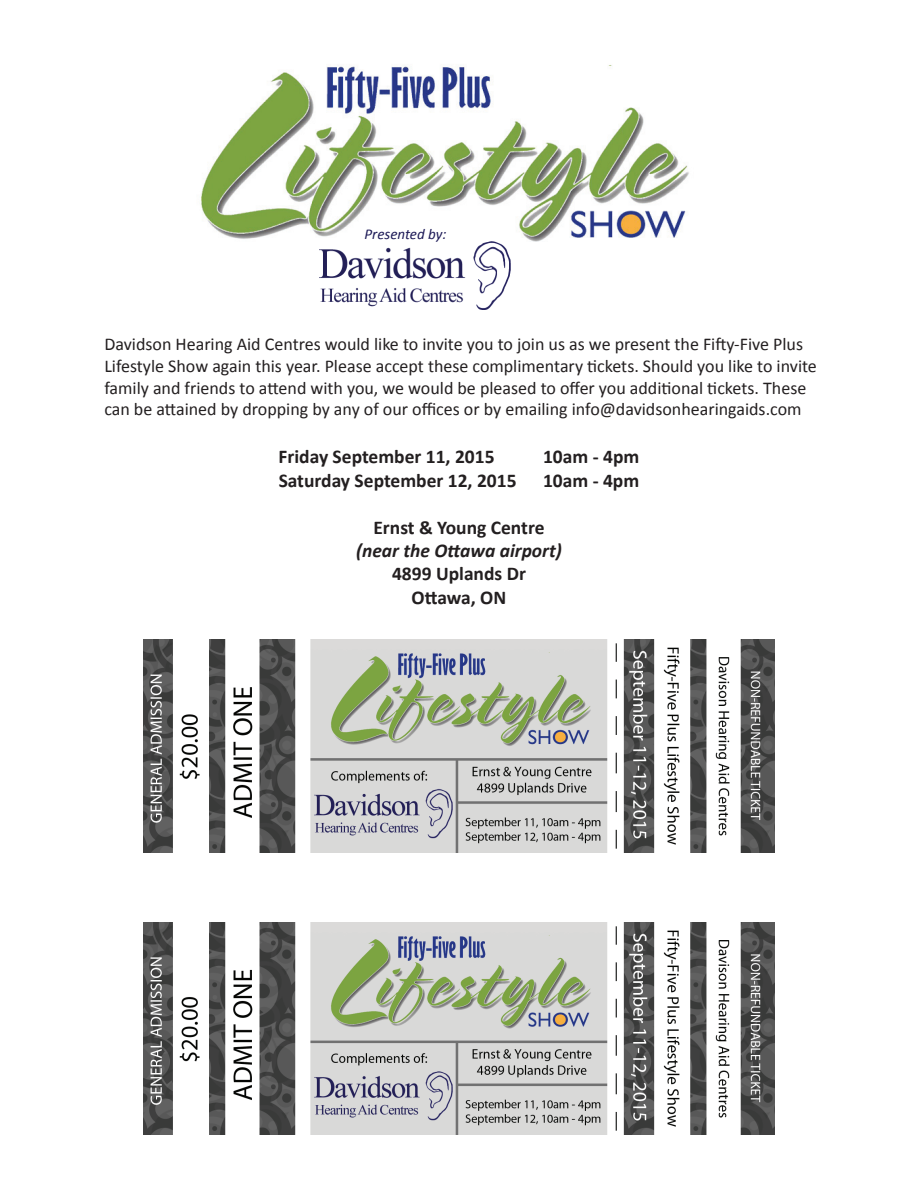
<style>
.page{position:relative;width:918px;height:1188px;background:#fff}
.page>*{position:absolute;margin:0;border:0;box-sizing:border-box;transform-origin:0 0}
.t1{font:700 19.5px/23.4px "Calibri";color:#231f20;text-align:center}
.t2{font:italic 700 19.5px "Calibri";color:#231f20}
.t3{font:18px/21.6px "Calibri";color:#231f20}
.t4{font:italic 15px "Calibri";color:#1d1a57}
</style>
<div class="page">
<img style="left:144px;top:640px;width:630px;height:212px">
<img style="left:144px;top:922px;width:630px;height:213px">
<img style="left:201px;top:65px;width:488px;height:177px">
<img style="left:320px;top:242px;width:191px;height:67px">
<p class="t4" style="left:364px;top:224px;width:84px">Presented by:</p>
<p class="t3" style="left:104px;top:334px;width:714px">Davidson Hearing Aid Centres would like to invite you to join us as we present the Fifty-Five Plus Lifestyle Show again this year. Please accept these complimentary tickets. Should you like to invite family and friends to attend with you, we would be pleased to offer you additional tickets. These can be attained by dropping by any of our offices or by emailing info@davidsonhearingaids.com</p>
<p class="t1" style="left:279px;top:445px;width:218px">Friday September 11, 2015</p>
<p class="t1" style="left:543px;top:445px;width:98px">10am - 4pm</p>
<p class="t1" style="left:279px;top:469px;width:239px">Saturday September 12, 2015</p>
<p class="t1" style="left:543px;top:469px;width:98px">10am - 4pm</p>
<p class="t1" style="left:373px;top:515px;width:173px">Ernst &amp; Young Centre</p>
<p class="t2" style="left:356px;top:538px;width:207px">(near the Ottawa airport)</p>
<p class="t1" style="left:392px;top:562px;width:135px">4899 Uplands Dr<br>Ottawa, ON</p>
</div>
